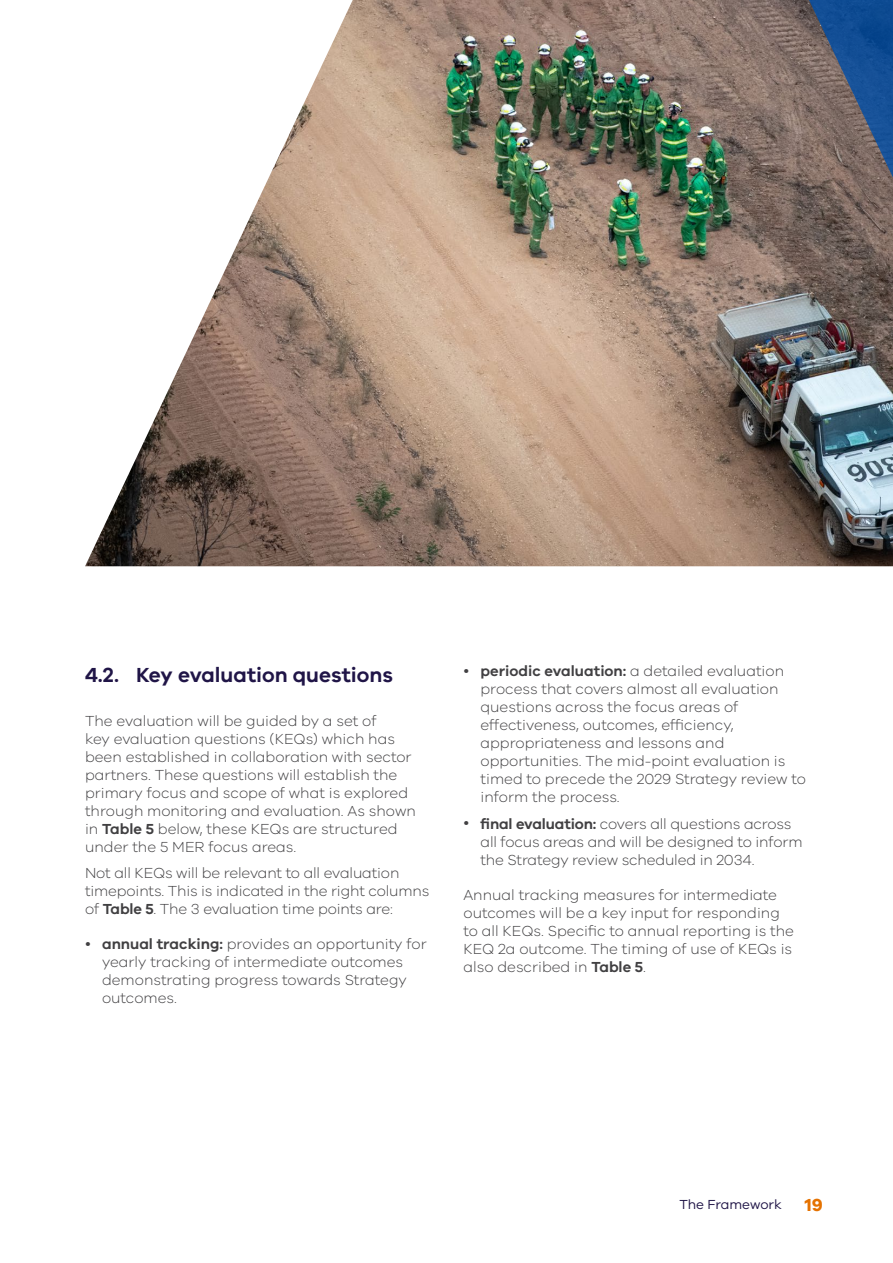
<style>
.page{position:relative;width:893px;height:1263px;background:#fff}
.page>*{position:absolute;margin:0;border:0;box-sizing:border-box;transform-origin:0 0}
.t1{font:600 21px "VIC";color:#201547}
.t2{font:700 18px "VIC";color:#e57200}
.t3{font:300 15px/18px "VIC";color:#414042}
.t4{font:13.5px "VIC";color:#201547}
.s1{font-weight:600}
</style>
<div class="page">
<img style="left:85px;top:0;width:808px;height:566px">
<svg style="left:799px;top:0;width:94px;height:300px;background:#5b5f6c"></svg>
<h1 class="t1" style="left:85px;top:662px;width:309px">4.2. Key evaluation questions</h1>
<p class="t3" style="left:85px;top:711px;width:332px">The evaluation will be guided by a set of<br>key evaluation questions (KEQs) which has been established in collaboration with sector partners. These questions will establish the primary focus and scope of what is explored through monitoring and evaluation. As shown in <span class="s1">Table 5</span> below, these KEQs are structured under the 5 MER focus areas.</p>
<p class="t3" style="left:85px;top:863px;width:346px">Not all KEQs will be relevant to all evaluation timepoints. This is indicated in the right columns of <span class="s1">Table 5</span>. The 3 evaluation time points are:</p>
<p class="t3" style="left:102px;top:934px;width:326px;text-indent:-17px">• <span class="s1">annual tracking:</span> provides an opportunity for yearly tracking of intermediate outcomes demonstrating progress towards Strategy outcomes.</p>
<p class="t3" style="left:480px;top:661px;width:327px;text-indent:-17px">• <span class="s1">periodic evaluation:</span> a detailed evaluation process that covers almost all evaluation questions across the focus areas of effectiveness, outcomes, efficiency, appropriateness and lessons and opportunities. The mid-point evaluation is timed to precede the 2029 Strategy review to inform the process.</p>
<p class="t3" style="left:480px;top:814px;width:324px;text-indent:-17px">• <span class="s1">final evaluation:</span> covers all questions across all focus areas and will be designed to inform the Strategy review scheduled in 2034.</p>
<p class="t3" style="left:463px;top:885px;width:332px">Annual tracking measures for intermediate outcomes will be a key input for responding to all KEQs. Specific to annual reporting is the KEQ 2a outcome. The timing of use of KEQs is also described in <span class="s1">Table 5</span>.</p>
<p class="t4" style="left:679px;top:1197px;width:104px">The Framework</p>
<p class="t2" style="left:805px;top:1194px;width:20px">19</p>
</div>
